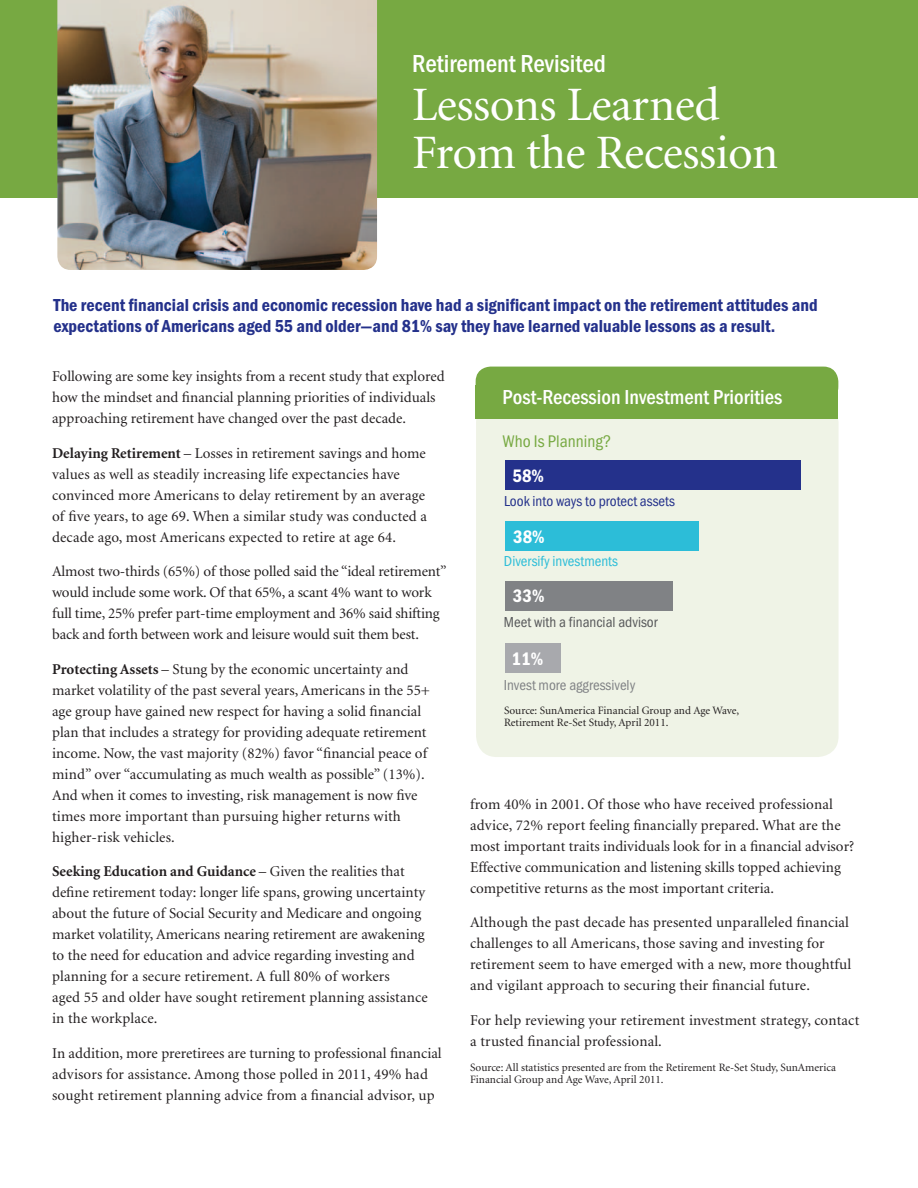
<style>
.page{position:relative;width:918px;height:1188px;background:#fff}
.page>*{position:absolute;margin:0;border:0;box-sizing:border-box;transform-origin:0 0}
.header_Minion{font:48px/48px "Minion";letter-spacing:-.01em;color:#fff}
._2nd_headline{font:25.5px "Franklin Got URWT Med Con";color:#fff}
.subhead{font:21px "Franklin Got URWT Med Con";color:#fff}
.t1{font:18.75px "Franklin Got URWT Dem Con";color:#fff}
.intro{font:18px/21.6px "Franklin Got URWT Dem Con";color:#24318b}
.subhead-2{font:17.4px "Franklin Got URWT Boo Con";color:#77a942}
.bodi{font:15px/21px "Minion";color:#231f20}
.t2{font:15px "Franklin Got URWT Boo Con";color:#24318b}
.t3{font:15px "Franklin Got URWT Boo Con";color:#57585a}
.t4{font:15px "Franklin Got URWT Boo Con";color:#808285}
.t5{font:15px "Franklin Got URWT Boo Con";color:#2cbdd8}
.source{font:11.25px/12px "Minion";color:#231f20}
.s1{font-weight:700}
</style>
<div class="page">
<div style="left:0;top:0;width:918px;height:198px;background:#77a942"></div>
<img style="left:57px;top:0;width:320px;height:270px">
<div style="left:476px;top:402px;width:363px;height:355px;background:#eff3e6;border-radius:21px"></div>
<div style="left:476px;top:367px;width:362px;height:34px;background:#77a942;border-radius:15px"></div>
<div style="left:476px;top:385px;width:362px;height:34px;background:#77a942"></div>
<div style="left:505px;top:581px;width:168px;height:30px;background:#808285"></div>
<div style="left:505px;top:521px;width:193px;height:30px;background:#2cbdd8"></div>
<div style="left:505px;top:644px;width:56px;height:29px;background:#a8a9ad"></div>
<div style="left:505px;top:461px;width:295px;height:29px;background:#24318b"></div>
<p class="_2nd_headline" style="left:412px;top:49px;width:195px">Retirement Revisited</p>
<p class="header_Minion" style="left:412px;top:82px;width:368px">Lessons Learned<br>From the Recession</p>
<p class="intro" style="left:54px;top:294px;width:766px">The recent financial crisis and economic recession have had a significant impact on the retirement attitudes and expectations of Americans aged 55 and older—and 81% say they have learned valuable lessons as a result.</p>
<p class="bodi" style="left:52px;top:367px;width:394px">Following are some key insights from a recent study that explored how the mindset and financial planning priorities of individuals approaching retirement have changed over the past decade.</p>
<p class="bodi" style="left:52px;top:443px;width:376px"><span class="s1">Delaying Retirement</span> – Losses in retirement savings and home values as well as steadily increasing life expectancies have convinced more Americans to delay retirement by an average of five years, to age 69. When a similar study was conducted a decade ago, most Americans expected to retire at age 64.</p>
<p class="bodi" style="left:52px;top:562px;width:396px">Almost two-thirds (65%) of those polled said the “ideal retirement” would include some work. Of that 65%, a scant 4% want to work full time, 25% prefer part-time employment and 36% said shifting back and forth between work and leisure would suit them best.</p>
<p class="bodi" style="left:52px;top:659px;width:380px"><span class="s1">Protecting Assets</span> – Stung by the economic uncertainty and market volatility of the past several years, Americans in the 55+ age group have gained new respect for having a solid financial plan that includes a strategy for providing adequate retirement income. Now, the vast majority (82%) favor “financial peace of mind” over “accumulating as much wealth as possible” (13%).<br>And when it comes to investing, risk management is now five times more important than pursuing higher returns with higher-risk vehicles.</p>
<p class="bodi" style="left:52px;top:862px;width:377px"><span class="s1">Seeking Education and Guidance</span> – Given the realities that define retirement today: longer life spans, growing uncertainty about the future of Social Security and Medicare and ongoing market volatility, Americans nearing retirement are awakening to the need for education and advice regarding investing and planning for a secure retirement. A full 80% of workers<br>aged 55 and older have sought retirement planning assistance in the workplace.</p>
<p class="bodi" style="left:52px;top:1043px;width:391px">In addition, more preretirees are turning to professional financial advisors for assistance. Among those polled in 2011, 49% had sought retirement planning advice from a financial advisor, up</p>
<p class="subhead" style="left:502px;top:386px;width:281px">Post-Recession Investment Priorities</p>
<p class="subhead-2" style="left:502px;top:432px;width:111px">Who Is Planning?</p>
<p class="t1" style="left:513px;top:465px;width:33px">58%</p>
<p class="t2" style="left:504px;top:492px;width:172px">Look into ways to protect assets</p>
<p class="t1" style="left:513px;top:527px;width:33px">38%</p>
<p class="t5" style="left:504px;top:553px;width:116px">Diversify investments</p>
<p class="t1" style="left:513px;top:586px;width:33px">33%</p>
<p class="t3" style="left:504px;top:614px;width:155px">Meet with a financial advisor</p>
<p class="t1" style="left:512px;top:648px;width:33px">11%</p>
<p class="t4" style="left:504px;top:677px;width:133px">Invest more aggressively</p>
<p class="source" style="left:504px;top:705px;width:237px">Source: SunAmerica Financial Group and Age Wave,<br>Retirement Re-Set Study, April 2011.</p>
<p class="bodi" style="left:470px;top:794px;width:386px">from 40% in 2001. Of those who have received professional advice, 72% report feeling financially prepared. What are the most important traits individuals look for in a financial advisor?<br>Effective communication and listening skills topped achieving competitive returns as the most important criteria.</p>
<p class="bodi" style="left:470px;top:913px;width:383px">Although the past decade has presented unparalleled financial challenges to all Americans, those saving and investing for retirement seem to have emerged with a new, more thoughtful and vigilant approach to securing their financial future.</p>
<p class="bodi" style="left:470px;top:1010px;width:391px">For help reviewing your retirement investment strategy, contact a trusted financial professional.</p>
<p class="source" style="left:470px;top:1062px;width:367px">Source: All statistics presented are from the Retirement Re-Set Study, SunAmerica<br>Financial Group and Age Wave, April 2011.</p>
</div>
